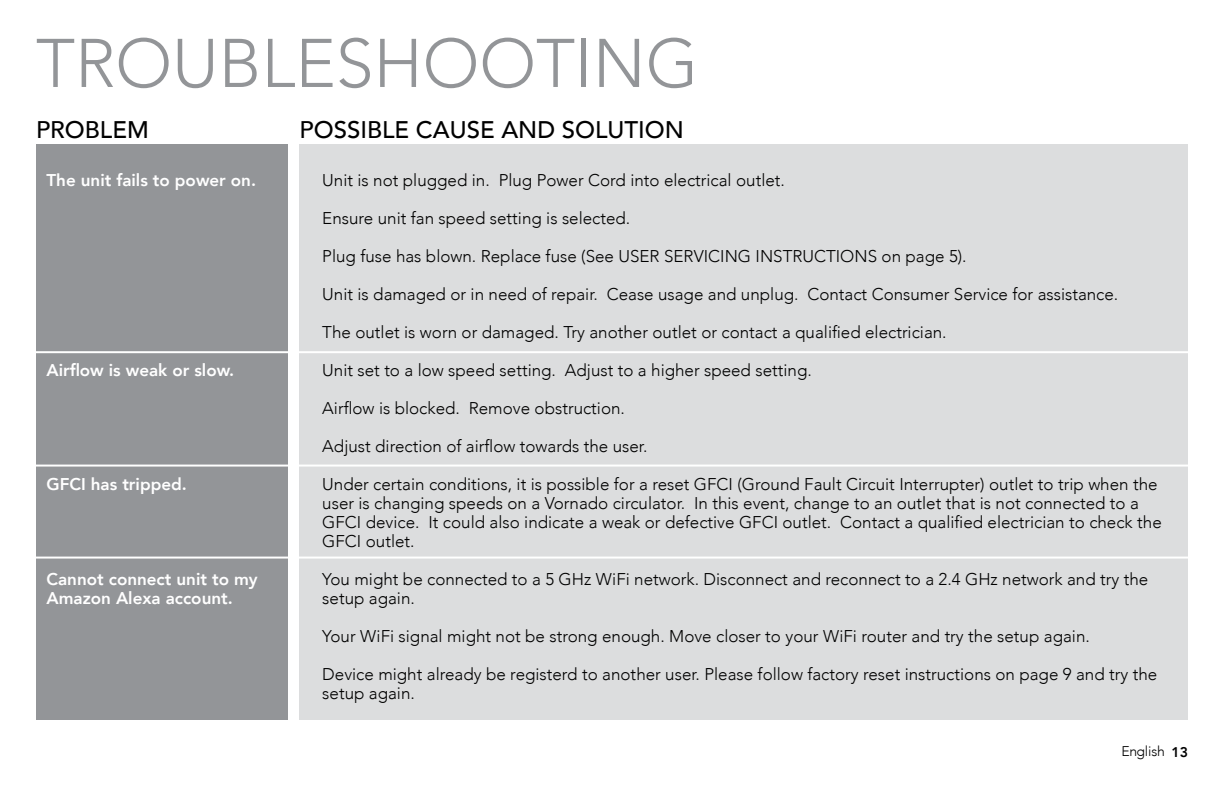
<style>
.page{position:relative;width:1224px;height:792px;background:#fff}
.page>*{position:absolute;margin:0;border:0;box-sizing:border-box;transform-origin:0 0}
.t1{font:300 68px "Avenir";color:#939598}
.t2{font:500 24px "Avenir";color:#000}
.t3{font:300 17px/19px "Avenir";color:#000}
.t4{font:800 17px/19px "Avenir";color:#fff}
.t5{font:300 14px "Avenir";letter-spacing:-.02em;color:#000}
.s1{font-weight:800}
</style>
<div class="page">
<div style="left:300px;top:145px;width:888px;height:575px;background:#dcddde"></div>
<div style="left:36px;top:145px;width:252px;height:575px;background:#939598"></div>
<hr style="left:36px;top:351px;width:1152px;height:2px;background:#fff">
<hr style="left:36px;top:465px;width:1152px;height:2px;background:#fff">
<hr style="left:36px;top:557px;width:1152px;height:2px;background:#fff">
<h1 class="t1" style="left:36px;top:23px;width:664px">TROUBLESHOOTING</h1>
<h2 class="t2" style="left:36px;top:108px;width:114px">PROBLEM</h2>
<h2 class="t2" style="left:300px;top:108px;width:386px">POSSIBLE CAUSE AND SOLUTION</h2>
<p class="t3" style="left:322px;top:170px;width:464px">Unit is not plugged in. Plug Power Cord into electrical outlet.</p>
<p class="t3" style="left:322px;top:208px;width:310px">Ensure unit fan speed setting is selected.</p>
<p class="t3" style="left:322px;top:246px;width:646px">Plug fuse has blown. Replace fuse (See USER SERVICING INSTRUCTIONS on page 5).</p>
<p class="t3" style="left:322px;top:284px;width:798px">Unit is damaged or in need of repair. Cease usage and unplug. Contact Consumer Service for assistance.</p>
<p class="t3" style="left:322px;top:322px;width:626px">The outlet is worn or damaged. Try another outlet or contact a qualified electrician.</p>
<p class="t3" style="left:322px;top:360px;width:491px">Unit set to a low speed setting. Adjust to a higher speed setting.</p>
<p class="t3" style="left:322px;top:398px;width:304px">Airflow is blocked. Remove obstruction.</p>
<p class="t3" style="left:322px;top:436px;width:327px">Adjust direction of airflow towards the user.</p>
<p class="t3" style="left:322px;top:474px;width:841px">Under certain conditions, it is possible for a reset GFCI (Ground Fault Circuit Interrupter) outlet to trip when the user is changing speeds on a Vornado circulator. In this event, change to an outlet that is not connected to a GFCI device. It could also indicate a weak or defective GFCI outlet. Contact a qualified electrician to check the GFCI outlet.</p>
<p class="t3" style="left:322px;top:569px;width:828px">You might be connected to a 5 GHz WiFi network. Disconnect and reconnect to a 2.4 GHz network and try the setup again.</p>
<p class="t3" style="left:322px;top:626px;width:769px">Your WiFi signal might not be strong enough. Move closer to your WiFi router and try the setup again.</p>
<p class="t3" style="left:322px;top:664px;width:837px">Device might already be registerd to another user. Please follow factory reset instructions on page 9 and try the setup again.</p>
<p class="t4" style="left:47px;top:170px;width:211px">The unit fails to power on.</p>
<p class="t4" style="left:47px;top:360px;width:189px">Airflow is weak or slow.</p>
<p class="t4" style="left:47px;top:474px;width:142px">GFCI has tripped.</p>
<p class="t4" style="left:47px;top:569px;width:213px">Cannot connect unit to my<br>Amazon Alexa account.</p>
<p class="t5" style="left:1122px;top:743px;width:68px">English <span class="s1">13</span></p>
</div>
